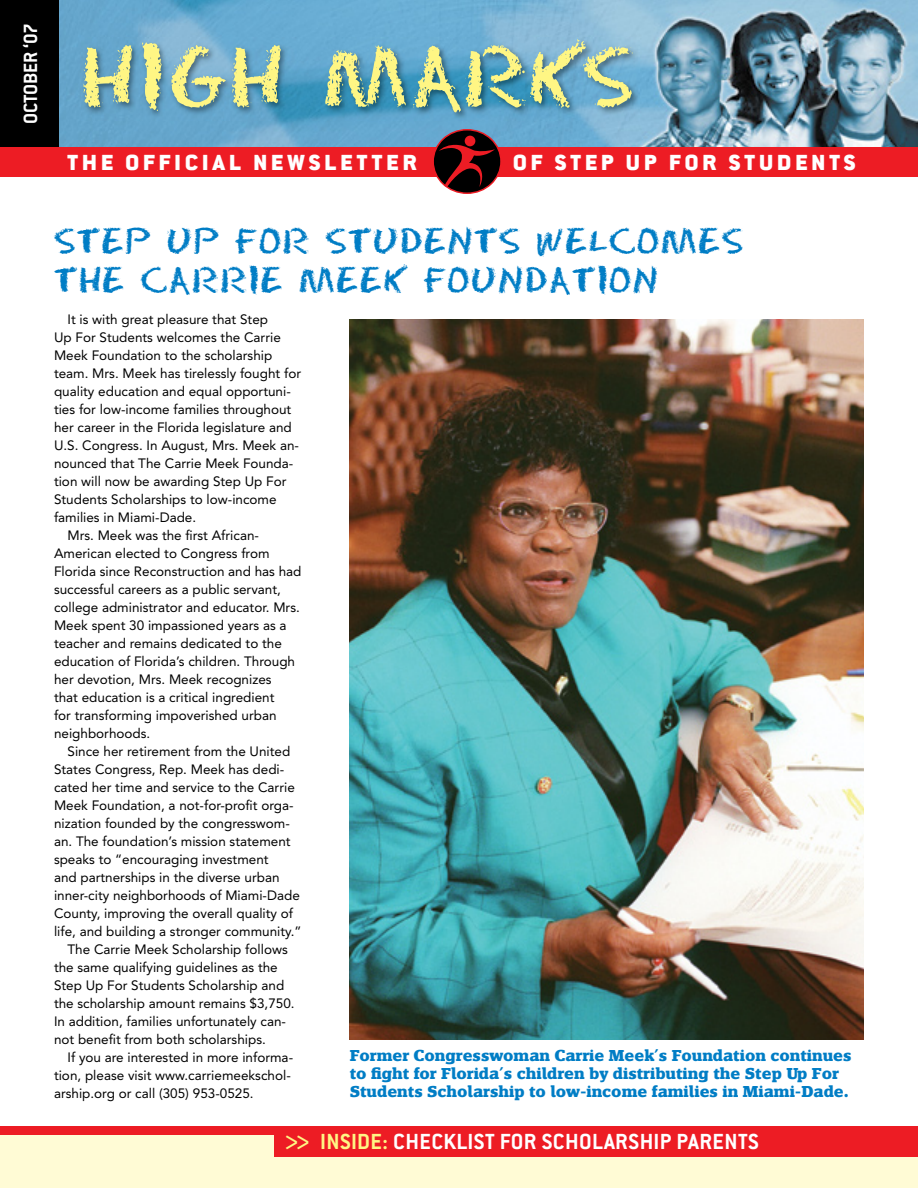
<style>
.page{position:relative;width:918px;height:1188px;background:#fff}
.page>*{position:absolute;margin:0;border:0;box-sizing:border-box;transform-origin:0 0}
.t1{font:78px "Eraser";letter-spacing:.035em;color:#fff684}
.t2{font:33px/39px "Eraser";letter-spacing:.04em;color:#007dc5}
.t3{font:500 31.5px "Conduit ITC";color:#fff684}
.t4{font:900 24px "Conduit ITC";letter-spacing:.17em;color:#fff}
.t5{font:700 24px "Conduit ITC";letter-spacing:.02em;color:#fff}
.t6{font:700 21px "Conduit ITC";letter-spacing:-.005em;color:#fff}
.t7{font:700 16.5px/18px "Siseriff LT Std";color:#007dc5}
.t8{font:13.5px "Avenir";color:#000}
.s1{color:#fff684}
</style>
<div class="page">
<div style="left:0;top:1134px;width:918px;height:54px;background:#fffbd5"></div>
<img style="left:58px;top:0;width:860px;height:147px">
<img style="left:81px;top:38px;width:559px;height:83px">
<div style="left:274px;top:1127px;width:644px;height:29px;background:#ed1c24"></div>
<div style="left:0;top:0;width:58px;height:153px;background:#000"></div>
<div style="left:0;top:147px;width:918px;height:30px;background:#ed1c24"></div>
<svg style="left:432px;top:129px;width:70px;height:65px"></svg>
<div style="left:0;top:1126px;width:918px;height:9px;background:#ed1c24"></div>
<img style="left:350px;top:320px;width:514px;height:720px">
<h3 class="t6" style="left:18px;top:124px;width:102px;rotate:-90deg">OCTOBER ‘07</h3>
<h1 class="t1" style="left:81px;top:32px;width:554px">HIGH MARKS</h1>
<h3 class="t4" style="left:68px;top:148px;width:351px">THE OFFICIAL NEWSLETTER</h3>
<h3 class="t4" style="left:513px;top:148px;width:344px">OF STEP UP FOR STUDENTS</h3>
<h2 class="t2" style="left:54px;top:222px;width:691px">STEP UP FOR STUDENTS WELCOMES<br>THE CARRIE MEEK FOUNDATION</h2>
<p class="t8" style="left:68px;top:311px;width:202px">It is with great pleasure that Step</p>
<p class="t8" style="left:54px;top:329px;width:228px">Up For Students welcomes the Carrie</p>
<p class="t8" style="left:54px;top:347px;width:220px">Meek Foundation to the scholarship</p>
<p class="t8" style="left:54px;top:365px;width:249px">team. Mrs. Meek has tirelessly fought for</p>
<p class="t8" style="left:54px;top:383px;width:238px">quality education and equal opportuni-</p>
<p class="t8" style="left:54px;top:401px;width:239px">ties for low-income families throughout</p>
<p class="t8" style="left:54px;top:419px;width:239px">her career in the Florida legislature and</p>
<p class="t8" style="left:54px;top:437px;width:247px">U.S. Congress. In August, Mrs. Meek an-</p>
<p class="t8" style="left:54px;top:455px;width:241px">nounced that The Carrie Meek Founda-</p>
<p class="t8" style="left:54px;top:473px;width:234px">tion will now be awarding Step Up For</p>
<p class="t8" style="left:54px;top:491px;width:224px">Students Scholarships to low-income</p>
<p class="t8" style="left:54px;top:509px;width:144px">families in Miami-Dade.</p>
<p class="t8" style="left:68px;top:527px;width:193px">Mrs. Meek was the first African-</p>
<p class="t8" style="left:54px;top:545px;width:217px">American elected to Congress from</p>
<p class="t8" style="left:54px;top:563px;width:249px">Florida since Reconstruction and has had</p>
<p class="t8" style="left:54px;top:581px;width:228px">successful careers as a public servant,</p>
<p class="t8" style="left:54px;top:599px;width:247px">college administrator and educator. Mrs.</p>
<p class="t8" style="left:54px;top:617px;width:234px">Meek spent 30 impassioned years as a</p>
<p class="t8" style="left:54px;top:635px;width:229px">teacher and remains dedicated to the</p>
<p class="t8" style="left:54px;top:653px;width:243px">education of Florida’s children. Through</p>
<p class="t8" style="left:54px;top:671px;width:219px">her devotion, Mrs. Meek recognizes</p>
<p class="t8" style="left:54px;top:689px;width:222px">that education is a critical ingredient</p>
<p class="t8" style="left:54px;top:707px;width:224px">for transforming impoverished urban</p>
<p class="t8" style="left:54px;top:725px;width:98px">neighborhoods.</p>
<p class="t8" style="left:68px;top:743px;width:224px">Since her retirement from the United</p>
<p class="t8" style="left:54px;top:761px;width:232px">States Congress, Rep. Meek has dedi-</p>
<p class="t8" style="left:54px;top:779px;width:242px">cated her time and service to the Carrie</p>
<p class="t8" style="left:54px;top:797px;width:241px">Meek Foundation, a not-for-profit orga-</p>
<p class="t8" style="left:54px;top:815px;width:237px">nization founded by the congresswom-</p>
<p class="t8" style="left:54px;top:833px;width:238px">an. The foundation’s mission statement</p>
<p class="t8" style="left:54px;top:851px;width:216px">speaks to “encouraging investment</p>
<p class="t8" style="left:54px;top:869px;width:227px">and partnerships in the diverse urban</p>
<p class="t8" style="left:54px;top:887px;width:247px">inner-city neighborhoods of Miami-Dade</p>
<p class="t8" style="left:54px;top:905px;width:241px">County, improving the overall quality of</p>
<p class="t8" style="left:54px;top:923px;width:249px">life, and building a stronger community.”</p>
<p class="t8" style="left:68px;top:941px;width:222px">The Carrie Meek Scholarship follows</p>
<p class="t8" style="left:54px;top:959px;width:225px">the same qualifying guidelines as the</p>
<p class="t8" style="left:54px;top:977px;width:232px">Step Up For Students Scholarship and</p>
<p class="t8" style="left:54px;top:995px;width:242px">the scholarship amount remains $3,750.</p>
<p class="t8" style="left:54px;top:1013px;width:234px">In addition, families unfortunately can-</p>
<p class="t8" style="left:54px;top:1031px;width:213px">not benefit from both scholarships.</p>
<p class="t8" style="left:68px;top:1049px;width:227px">If you are interested in more informa-</p>
<p class="t8" style="left:54px;top:1067px;width:238px">tion, please visit www.carriemeekschol-</p>
<p class="t8" style="left:54px;top:1085px;width:201px">arship.org or call (305) 953-0525.</p>
<h3 class="t5" style="left:320px;top:1128px;width:440px"><span class="s1">INSIDE:</span> CHECKLIST FOR SCHOLARSHIP PARENTS</h3>
<p class="t7" style="left:350px;top:1047px;width:503px">Former Congresswoman Carrie Meek’s Foundation continues to fight for Florida’s children by distributing the Step Up For<br>Students Scholarship to low-income families in Miami-Dade.</p>
<h3 class="t3" style="left:283px;top:1122px;width:29px">&gt;&gt;</h3>
</div>
